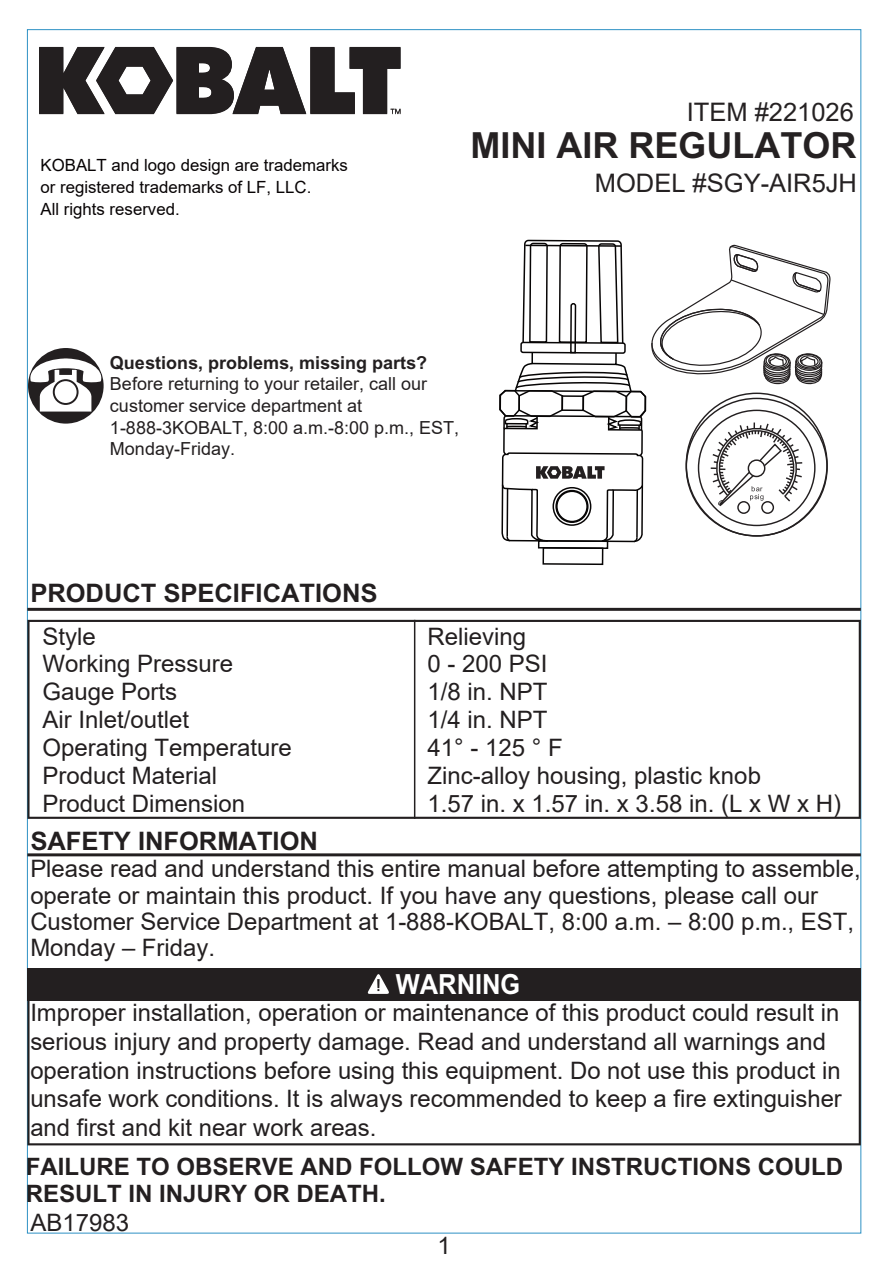
<style>
.page{position:relative;width:893px;height:1263px;background:#fff}
.page>*{position:absolute;margin:0;border:0;box-sizing:border-box;transform-origin:0 0}
.t1{font:700 36px "Arial";color:#252122}
.t2{font:700 27.9px "Arial";color:#fff;scale:.92 1}
.t3{font:700 25.5px "Arial";color:#231f20}
.t4{font:25.5px "Arial";color:#252122}
.t5{font:24px/27.9px "Arial";color:#231f20}
.t6{font:700 24px/27.3px "Arial";color:#231f20}
.t7{font:18px/21.6px "Arial";color:#231f20}
.t8{font:700 18px "Arial";color:#231f20}
.t9{font:16.8px/21.6px "Arial";color:#070304}
</style>
<div class="page">
<svg style="left:28px;top:348px;width:76px;height:76px"></svg>
<svg style="left:27px;top:620px;width:834px;height:199px"></svg>
<hr style="left:414px;top:620px;width:1px;height:199px;background:#231f20">
<hr style="left:27px;top:608px;width:834px;height:3px;background:#231f20">
<hr style="left:27px;top:853px;width:834px;height:3px;background:#231f20">
<svg style="left:27px;top:1000px;width:834px;height:145px"></svg>
<div style="left:27px;top:968px;width:834px;height:32px;background:#231f20"></div>
<svg style="left:367px;top:974px;width:22px;height:20px"></svg>
<svg style="left:498px;top:29px;width:333px;height:828px"></svg>
<svg style="left:39px;top:47px;width:361px;height:67px"></svg>
<p class="t9" style="left:41px;top:155px;width:309px">KOBALT and logo design are trademarks or registered trademarks of LF, LLC.<br>All rights reserved.</p>
<p class="t4" style="left:687px;top:95px;width:169px">ITEM #221026</p>
<h1 class="t1" style="left:471px;top:124px;width:387px">MINI AIR REGULATOR</h1>
<p class="t4" style="left:595px;top:166px;width:264px">MODEL #SGY-AIR5JH</p>
<p class="t8" style="left:110px;top:352px;width:319px">Questions, problems, missing parts?</p>
<p class="t7" style="left:110px;top:373px;width:351px">Before returning to your retailer, call our customer service department at 1-888-3KOBALT, 8:00 a.m.-8:00 p.m., EST, Monday-Friday.</p>
<p class="t3" style="left:30px;top:578px;width:349px">PRODUCT SPECIFICATIONS</p>
<p class="t5" style="left:42px;top:622px;width:251px">Style<br>Working Pressure<br>Gauge Ports<br>Air Inlet/outlet<br>Operating Temperature<br>Product Material<br>Product Dimension</p>
<p class="t5" style="left:427px;top:622px;width:415px">Relieving<br>0 - 200 PSI<br>1/8 in. NPT<br>1/4 in. NPT<br>41° - 125 ° F<br>Zinc-alloy housing, plastic knob<br>1.57 in. x 1.57 in. x 3.58 in. (L x W x H)</p>
<p class="t3" style="left:30px;top:826px;width:289px">SAFETY INFORMATION</p>
<p class="t5" style="left:30px;top:855px;width:832px;line-height:26.4px">Please read and understand this entire manual before attempting to assemble, operate or maintain this product. If you have any questions, please call our Customer Service Department at 1-888-KOBALT, 8:00 a.m. – 8:00 p.m., EST, Monday – Friday.</p>
<p class="t2" style="left:396px;top:968px;width:137px">WARNING</p>
<p class="t5" style="left:30px;top:998px;width:813px">Improper installation, operation or maintenance of this product could result in serious injury and property damage. Read and understand all warnings and operation instructions before using this equipment. Do not use this product in unsafe work conditions. It is always recommended to keep a fire extinguisher and first and kit near work areas.</p>
<p class="t6" style="left:26px;top:1153px;width:819px">FAILURE TO OBSERVE AND FOLLOW SAFETY INSTRUCTIONS COULD<br>RESULT IN INJURY OR DEATH.</p>
<p class="t5" style="left:30px;top:1208px;width:100px">AB17983</p>
<p class="t5" style="left:437px;top:1231px;width:15px">1</p>
</div>
